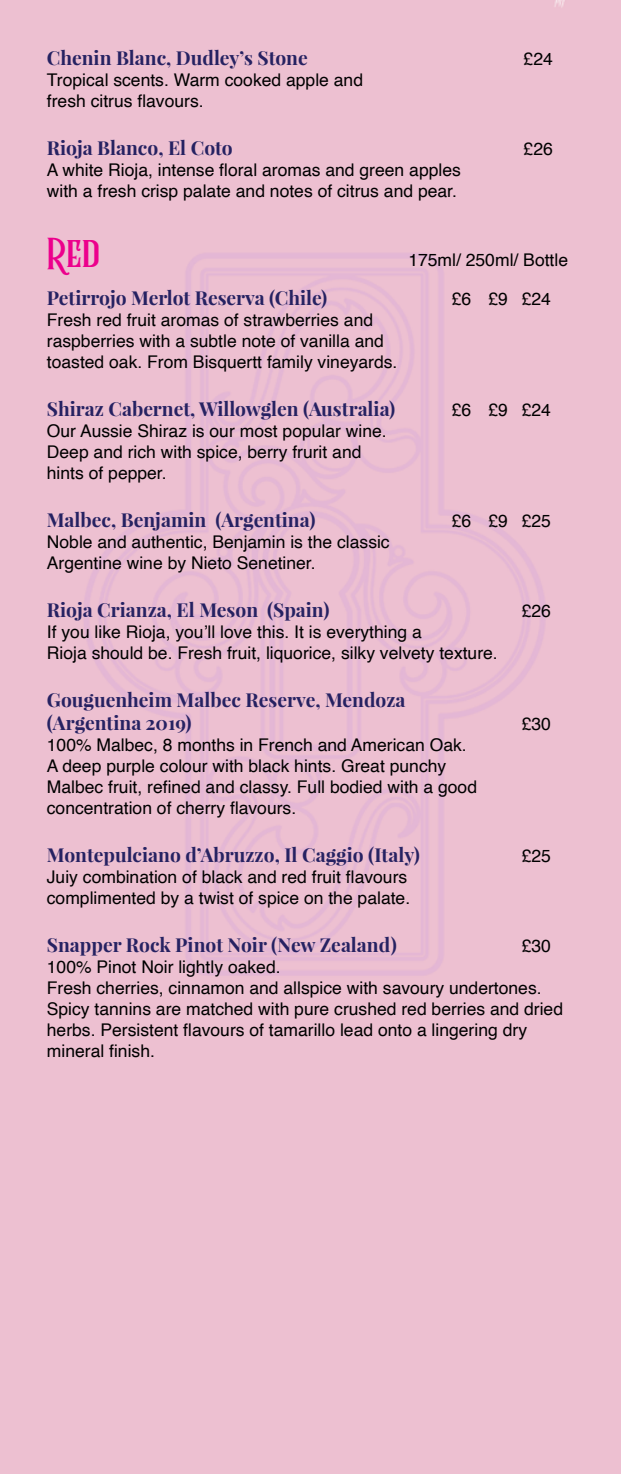
<style>
.page{position:relative;width:621px;height:1474px;background:#fff}
.page>*{position:absolute;margin:0;border:0;box-sizing:border-box;transform-origin:0 0}
.t1{font:42px "Rumble Brave";color:#ec008c}
.t2{font:700 19.25px/23.1px "Playfair Display";color:#262262}
.t3{font:17.5px/21px "Helvetica";color:#000}
</style>
<div class="page">
<p class="t2" style="left:47px;top:46px;width:262px">Chenin Blanc, Dudley’s Stone</p>
<p class="t3" style="left:523px;top:49px;width:31px">£24</p>
<p class="t3" style="left:47px;top:70px;width:317px">Tropical scents. Warm cooked apple and fresh citrus flavours.</p>
<p class="t2" style="left:47px;top:136px;width:187px">Rioja Blanco, El Coto</p>
<p class="t3" style="left:523px;top:139px;width:31px">£26</p>
<p class="t3" style="left:47px;top:160px;width:415px">A white Rioja, intense floral aromas and green apples with a fresh crisp palate and notes of citrus and pear.</p>
<h1 class="t1" style="left:47px;top:228px;width:54px">Red</h1>
<p class="t2" style="left:47px;top:286px;width:282px">Petirrojo Merlot Reserva (Chile)</p>
<p class="t3" style="left:451px;top:289px;width:101px">£6 £9 £24</p>
<p class="t3" style="left:47px;top:310px;width:352px">Fresh red fruit aromas of strawberries and raspberries with a subtle note of vanilla and toasted oak. From Bisquertt family vineyards.</p>
<p class="t2" style="left:47px;top:397px;width:350px">Shiraz Cabernet, Willowglen (Australia)</p>
<p class="t3" style="left:451px;top:400px;width:101px">£6 £9 £24</p>
<p class="t3" style="left:47px;top:421px;width:341px">Our Aussie Shiraz is our most popular wine.<br>Deep and rich with spice, berry frurit and hints of pepper.</p>
<p class="t2" style="left:47px;top:508px;width:270px">Malbec, Benjamin (Argentina)</p>
<p class="t3" style="left:451px;top:511px;width:101px">£6 £9 £25</p>
<p class="t3" style="left:47px;top:532px;width:344px">Noble and authentic, Benjamin is the classic<br>Argentine wine by Nieto Senetiner.</p>
<p class="t2" style="left:47px;top:598px;width:284px">Rioja Crianza, El Meson (Spain)</p>
<p class="t3" style="left:521px;top:601px;width:31px">£26</p>
<p class="t3" style="left:47px;top:622px;width:452px">If you like Rioja, you’ll love this. It is everything a<br>Rioja should be. Fresh fruit, liquorice, silky velvety texture.</p>
<p class="t2" style="left:47px;top:688px;width:360px">Gouguenheim Malbec Reserve, Mendoza (Argentina 2019)</p>
<p class="t3" style="left:408px;top:250px;width:161px">175ml/ 250ml/ Bottle</p>
<p class="t3" style="left:521px;top:714px;width:31px">£30</p>
<p class="t3" style="left:47px;top:735px;width:431px">100% Malbec, 8 months in French and American Oak.<br>A deep purple colour with black hints. Great punchy Malbec fruit, refined and classy. Full bodied with a good concentration of cherry flavours.</p>
<p class="t2" style="left:47px;top:843px;width:374px">Montepulciano d’Abruzzo, Il Caggio (Italy)</p>
<p class="t3" style="left:521px;top:846px;width:31px">£25</p>
<p class="t3" style="left:47px;top:867px;width:364px">Juiy combination of black and red fruit flavours complimented by a twist of spice on the palate.</p>
<p class="t2" style="left:47px;top:933px;width:351px">Snapper Rock Pinot Noir (New Zealand)</p>
<p class="t3" style="left:521px;top:936px;width:31px">£30</p>
<p class="t3" style="left:47px;top:957px;width:517px">100% Pinot Noir lightly oaked.<br>Fresh cherries, cinnamon and allspice with savoury undertones.<br>Spicy tannins are matched with pure crushed red berries and dried herbs. Persistent flavours of tamarillo lead onto a lingering dry mineral finish.</p>
</div>
